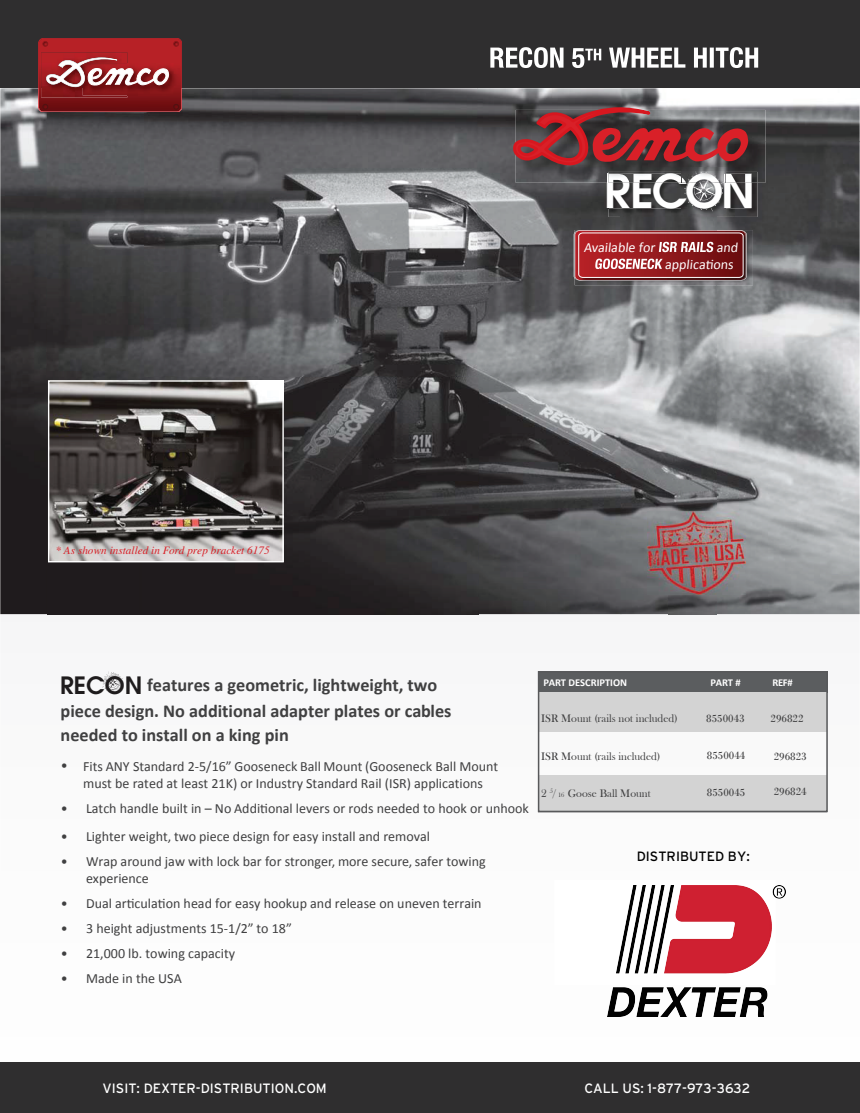
<style>
.page{position:relative;width:860px;height:1113px;background:#fff}
.page>*{position:absolute;margin:0;border:0;box-sizing:border-box;transform-origin:0 0}
.t1{font:600 45.45px "Avant Garde";letter-spacing:-.05em;color:#fff}
.t2{font:600 23.7px "Avant Garde";color:#1f1c1d}
.t3{font:700 18.3px/26.2px "Calibri";color:#404041}
.t4{font:700 18.3px "Calibri";color:#404041}
.t5{font:14.1px/16.8px "Calibri";color:#404041;text-align:center}
.t6{font:14.1px/16.8px "Calibri";color:#fff}
.t7{font:13.5px "Interstate";color:#fff}
.t8{font:13.5px "Interstate";color:#000}
.t9{font:11.25px "Baskerville Old Face";color:#404041}
.t10{font:11.25px "Bodoni";color:#404041}
.t11{font:italic 11.25px "Times";color:#d92028}
.t12{font:700 10.5px "Calibri";color:#fff}
.s1{font-style:inherit}
.s2{font-size:6.6px}
</style>
<div class="page">
<img style="left:0;top:88px;width:47px;height:526px">
<img style="left:143px;top:88px;width:477px;height:526px">
<img style="left:620px;top:88px;width:239px;height:53px">
<img style="left:47px;top:112px;width:96px;height:502px">
<img style="left:717px;top:141px;width:142px;height:473px">
<img style="left:620px;top:217px;width:97px;height:13px">
<img style="left:620px;top:285px;width:97px;height:234px">
<img style="left:620px;top:519px;width:48px;height:95px">
<img style="left:668px;top:594px;width:49px;height:20px">
<img style="left:647px;top:511px;width:98px;height:83px">
<img style="left:608px;top:183px;width:149px;height:34px">
<img style="left:608px;top:183px;width:143px;height:25px">
<img style="left:682px;top:183px;width:43px;height:30px">
<img style="left:102px;top:671px;width:22px;height:23px">
<div style="left:0;top:0;width:859px;height:88px;background:#2f2e2f"></div>
<svg style="left:39px;top:38px;width:143px;height:74px;background:#a13539"></svg>
<svg style="left:490px;top:47px;width:111px;height:21px"></svg>
<svg style="left:609px;top:47px;width:149px;height:21px"></svg>
<img style="left:515px;top:110px;width:250px;height:73px">
<svg style="left:607px;top:173px;width:1px;height:35px"></svg>
<img style="left:608px;top:173px;width:143px;height:10px">
<img style="left:682px;top:168px;width:43px;height:15px">
<svg style="left:513px;top:106px;width:235px;height:60px;background:#813c40"></svg>
<div style="left:0;top:1062px;width:859px;height:50px;background:#2f2e2f"></div>
<img style="left:574px;top:230px;width:179px;height:55px">
<svg style="left:575px;top:230px;width:171px;height:50px;background:#9c383b"></svg>
<img style="left:50px;top:382px;width:232px;height:178px">
<div style="left:48px;top:380px;width:236px;height:182px;border:1px solid #fff"></div>
<div style="left:538px;top:671px;width:289px;height:21px;background:#5b5d5f"></div>
<div style="left:538px;top:692px;width:288px;height:40px;background:#d3d3d3"></div>
<div style="left:538px;top:775px;width:288px;height:37px;background:#d3d3d3"></div>
<div style="left:538px;top:671px;width:290px;height:141px;border:2px solid #58595b"></div>
<img style="left:607px;top:885px;width:178px;height:131px">
<h1 class="t1" style="left:604px;top:161px;width:152px">RECON</h1>
<p class="t6" style="left:583px;top:239px;width:75px">Available for</p>
<p class="t6" style="left:665px;top:239px;width:76px;text-indent:51px">and applications</p>
<p class="t11" style="left:56px;top:544px;width:216px">* As shown installed in Ford prep bracket 6175</p>
<h2 class="t2" style="left:60px;top:669px;width:84px">RECON</h2>
<p class="t3" style="left:61px;top:671px;width:392px;text-indent:87px"><span class="s1">features a geometric, lightweight, two </span>piece design. No additional adapter plates or c<span class="s1">ables</span></p>
<p class="t4" style="left:61px;top:722px;width:230px">needed to install on a king pin</p>
<p class="t5" style="left:61px;top:757px;width:439px">• Fits ANY Standard 2-5/16” Gooseneck Ball Mount (Gooseneck Ball Mount must be rated at least 21K) or Industry Standard Rail (ISR) applications</p>
<p class="t5" style="left:61px;top:800px;width:470px">• Latch handle built in – No Additional levers or rods needed to hook or unhook</p>
<p class="t5" style="left:61px;top:828px;width:371px">• Lighter weight, two piece design for easy install and removal</p>
<p class="t5" style="left:86px;top:852px;width:401px;text-align:left;text-indent:-25px">• Wrap around jaw with lock bar for stronger, more secure, safer towing experience</p>
<p class="t5" style="left:61px;top:894px;width:422px">• Dual articulation head for easy hookup and release on uneven terrain</p>
<p class="t5" style="left:61px;top:919px;width:233px">• 3 height adjustments 15-1/2” to 18”</p>
<p class="t5" style="left:61px;top:944px;width:176px">• 21,000 lb. towing capacity</p>
<p class="t5" style="left:61px;top:969px;width:123px">• Made in the USA</p>
<p class="t12" style="left:543px;top:676px;width:85px">PART DESCRIPTION</p>
<p class="t12" style="left:710px;top:675px;width:32px">PART #</p>
<p class="t12" style="left:772px;top:675px;width:21px">REF#</p>
<p class="t9" style="left:541px;top:712px;width:138px">ISR Mount (rails not included)</p>
<p class="t10" style="left:706px;top:712px;width:40px">8550043</p>
<p class="t9" style="left:541px;top:749px;width:121px">ISR Mount (rails included)</p>
<p class="t10" style="left:707px;top:748px;width:40px">8550044</p>
<p class="t9" style="left:541px;top:787px;width:111px">2 <sup>5</sup>/ <span class="s2">16</span> Goose Ball Mount</p>
<p class="t10" style="left:707px;top:785px;width:40px">8550045</p>
<p class="t10" style="left:770px;top:712px;width:35px">296822</p>
<p class="t10" style="left:773px;top:749px;width:35px">296823</p>
<p class="t10" style="left:773px;top:785px;width:35px">296824</p>
<p class="t8" style="left:637px;top:847px;width:114px">DISTRIBUTED BY:</p>
<p class="t7" style="left:103px;top:1080px;width:226px">VISIT: DEXTER-DISTRIBUTION.COM</p>
<p class="t7" style="left:584px;top:1080px;width:167px">CALL US: 1-877-973-3632</p>
</div>
